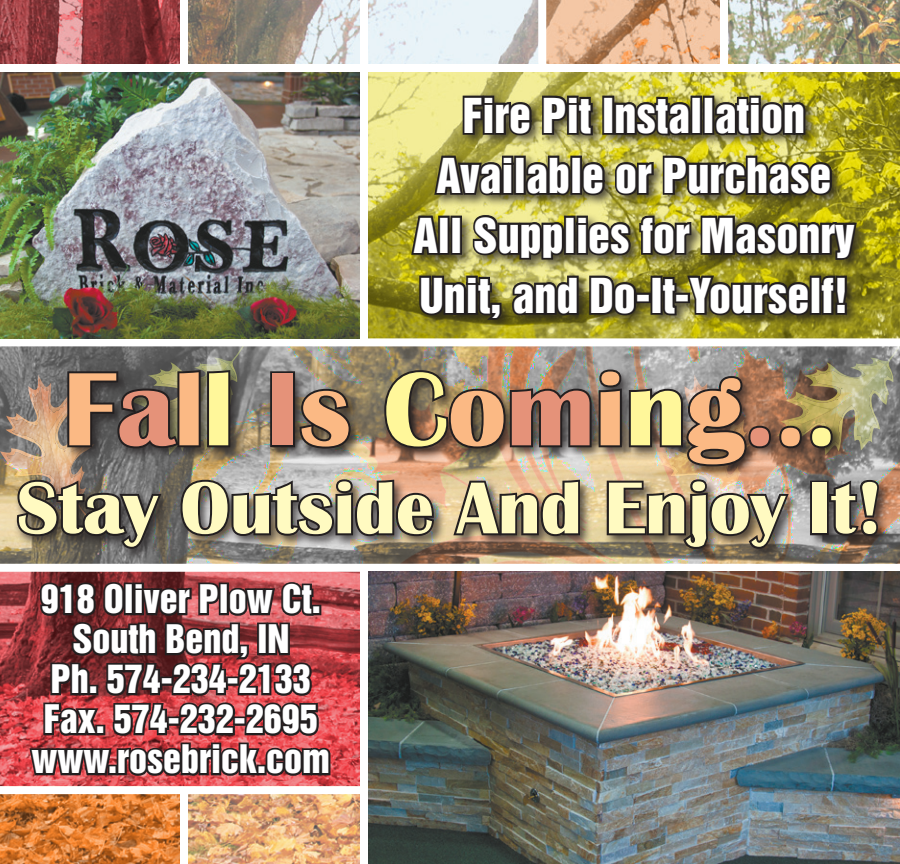
<style>
.page{position:relative;width:900px;height:864px;background:#fff}
.page>*{position:absolute;margin:0;border:0;box-sizing:border-box;transform-origin:0 0}
.t1{font:700 108px "Britannic";color:#fbb984}
.t2{font:700 76px "Britannic";color:#fffac1}
.t3{font:44px/60px "Helvetica Inserat";color:#fff;text-align:center}
.t4{font:36px/40px "Helvetica Inserat";color:#fff;text-align:center}
.s1{color:#e59279}
.s2{color:#fff79a}
</style>
<div class="page">
<img style="left:188px;top:0;width:712px;height:864px">
<div style="left:538px;top:0;width:8px;height:68px;background:#fff"></div>
<div style="left:720px;top:0;width:8px;height:68px;background:#fff"></div>
<div style="left:360px;top:0;width:8px;height:342px;background:#fff"></div>
<div style="left:0;top:338px;width:900px;height:8px;background:#fff"></div>
<div style="left:0;top:64px;width:900px;height:8px;background:#fff"></div>
<img style="left:0;top:72px;width:360px;height:266px">
<svg style="left:368px;top:72px;width:532px;height:266px;background:#b8b142"></svg>
<svg style="left:0;top:0;width:180px;height:64px;background:#944346"></svg>
<svg style="left:546px;top:0;width:174px;height:64px;background:#dfaf8b"></svg>
<svg style="left:0;top:860px;width:180px;height:4px"></svg>
<div style="left:409px;top:91px;width:461px;height:241px;background:#231f20;opacity:.75"></div>
<svg style="left:409px;top:89px;width:450px;height:244px;background:#757035"></svg>
<img style="left:0;top:346px;width:900px;height:514px">
<p class="t3" style="left:413px;top:86px;width:443px">Fire Pit Installation<br>Available or Purchase<br>All Supplies for Masonry<br>Unit, and Do-It-Yourself!</p>
<h1 class="t1" style="left:63px;top:349px;width:775px">F<span class="s1">a</span>l<span class="s2">l</span> <span class="s1">I</span>s <span class="s2">C</span>o<span class="s1">m</span>i<span class="s2">n</span>g<span class="s1">.</span>.<span class="s2">.</span></h1>
<h2 class="t2" style="left:17px;top:465px;width:868px">Stay Outside And Enjoy It!</h2>
<p class="t4" style="left:32px;top:580px;width:300px">918 Oliver Plow Ct.<br>South Bend, IN<br>Ph. 574-234-2133<br>Fax. 574-232-2695 www.rosebrick.com</p>
</div>
